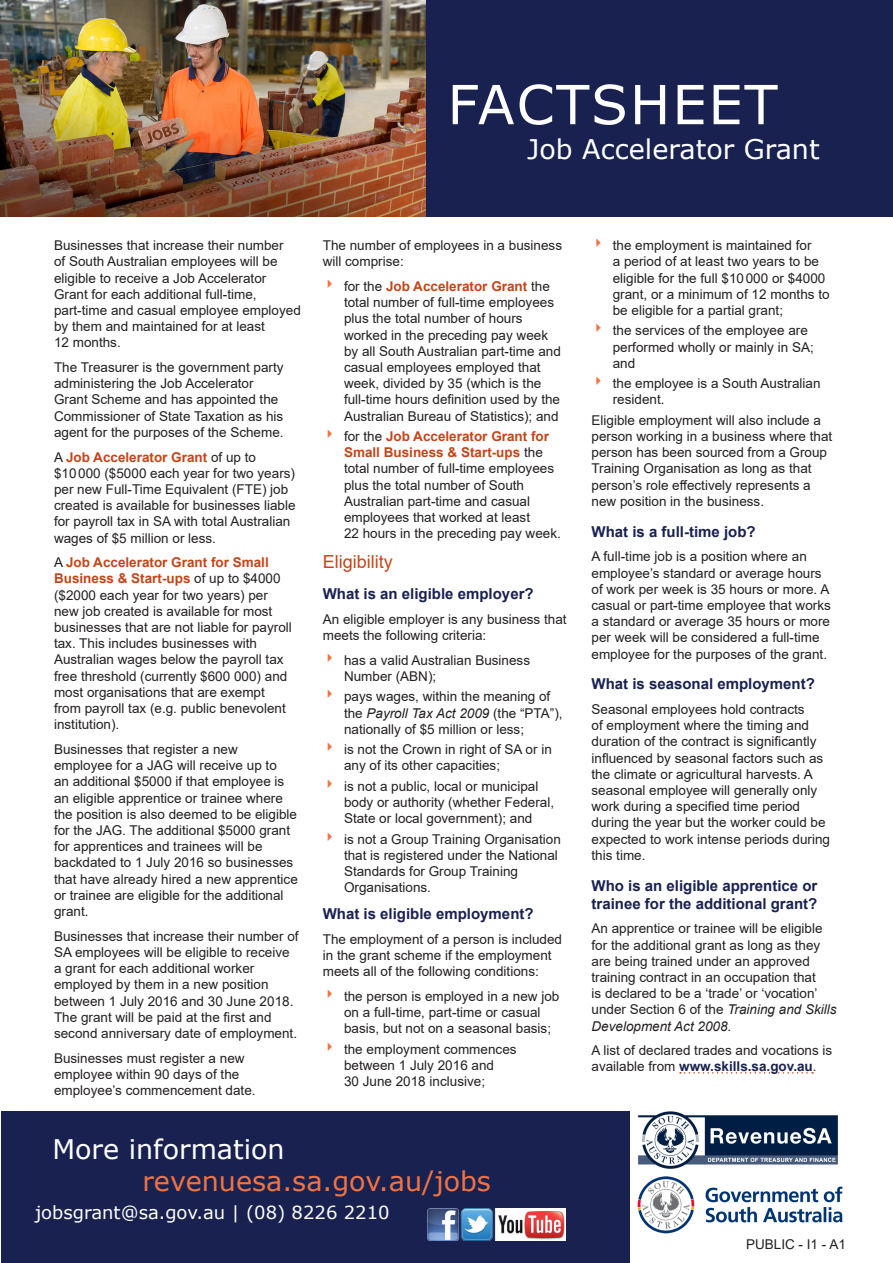
<style>
.page{position:relative;width:893px;height:1263px;background:#fff}
.page>*{position:absolute;margin:0;border:0;box-sizing:border-box;transform-origin:0 0}
.TITLE_Header{font:54px "Verdana";letter-spacing:.035em;color:#fff}
.TITLE_SubHeader{font:27px "Verdana";color:#fff}
.TITLE_SubHeader-2{font:27px "Verdana";color:#f07343}
.TITLE_SubHeader-3{font:18px "Verdana";color:#fff}
.HEADING_Sub_-_Orange{font:18px "Arial";color:#c44519}
.HEADING_Sub_-_Blue{font:700 15px/18px "Arial";color:#192150}
.CONTENT_Text{font:13.5px/16.2px "Arial";color:#231f20}
.s1{font-weight:700;color:#c44519}
.s2{font-style:italic}
.s3{font-weight:700;color:#192150}
</style>
<div class="page">
<div style="left:307px;top:0;width:586px;height:216px;background:#192150"></div>
<svg style="left:680px;top:1072px;width:133px;height:1px"></svg>
<img style="left:0;top:0;width:425px;height:217px">
<div style="left:1px;top:1111px;width:628px;height:151px;background:#192150"></div>
<img style="left:637px;top:1176px;width:206px;height:58px">
<img style="left:638px;top:1111px;width:200px;height:57px">
<img style="left:427px;top:1209px;width:139px;height:31px">
<p class="TITLE_Header" style="left:447px;top:67px;width:332px">FACTSHEET</p>
<p class="TITLE_SubHeader" style="left:527px;top:130px;width:294px">Job Accelerator Grant</p>
<p class="CONTENT_Text" style="left:54px;top:237px;width:248px">Businesses that increase their number<br>of South Australian employees will be eligible to receive a Job Accelerator Grant for each additional full-time, part-time and casual employee employed by them and maintained for at least<br>12 months.</p>
<p class="CONTENT_Text" style="left:54px;top:359px;width:231px">The Treasurer is the government party administering the Job Accelerator Grant Scheme and has appointed the Commissioner of State Taxation as his agent for the purposes of the Scheme.</p>
<p class="CONTENT_Text" style="left:54px;top:449px;width:243px">A <span class="s1">Job Accelerator Grant</span> of up to $10000 ($5000 each year for two years) per new Full-Time Equivalent (FTE) job created is available for businesses liable for payroll tax in SA with total Australian wages of $5 million or less.</p>
<p class="CONTENT_Text" style="left:54px;top:554px;width:239px">A <span class="s1">Job Accelerator Grant for Small Business &amp; Start-ups</span> of up to $4000 ($2000 each year for two years) per new job created is available for most businesses that are not liable for payroll tax. This includes businesses with Australian wages below the payroll tax free threshold (currently $600 000) and most organisations that are exempt from payroll tax (e.g. public benevolent institution).</p>
<p class="CONTENT_Text" style="left:54px;top:741px;width:245px">Businesses that register a new employee for a JAG will receive up to<br>an additional $5000 if that employee is an eligible apprentice or trainee where the position is also deemed to be eligible for the JAG. The additional $5000 grant for apprentices and trainees will be backdated to 1 July 2016 so businesses that have already hired a new apprentice or trainee are eligible for the additional grant.</p>
<p class="CONTENT_Text" style="left:54px;top:928px;width:246px">Businesses that increase their number of SA employees will be eligible to receive a grant for each additional worker employed by them in a new position between 1 July 2016 and 30 June 2018.<br>The grant will be paid at the first and second anniversary date of employment.</p>
<p class="CONTENT_Text" style="left:54px;top:1050px;width:203px">Businesses must register a new employee within 90 days of the employee’s commencement date.</p>
<p class="CONTENT_Text" style="left:323px;top:237px;width:241px">The number of employees in a business will comprise:</p>
<p class="CONTENT_Text" style="left:344px;top:278px;width:218px">for the <span class="s1">Job Accelerator Grant</span> the total number of full-time employees plus the total number of hours worked in the preceding pay week by all South Australian part-time and casual employees employed that week, divided by 35 (which is the full-time hours definition used by the Australian Bureau of Statistics); and</p>
<p class="CONTENT_Text" style="left:344px;top:428px;width:218px">for the <span class="s1">Job Accelerator Grant for<br>Small Business &amp; Start-ups</span> the total number of full-time employees plus the total number of South<br>Australian part-time and casual employees that worked at least<br>22 hours in the preceding pay week.</p>
<p class="HEADING_Sub_-_Orange" style="left:323px;top:550px;width:72px">Eligibility</p>
<p class="HEADING_Sub_-_Blue" style="left:323px;top:585px;width:212px">What is an eligible employer?</p>
<p class="CONTENT_Text" style="left:323px;top:611px;width:245px">An eligible employer is any business that meets the following criteria:</p>
<p class="CONTENT_Text" style="left:344px;top:652px;width:188px">has a valid Australian Business<br>Number (ABN);</p>
<p class="CONTENT_Text" style="left:344px;top:688px;width:220px">pays wages, within the meaning of the <span class="s2">Payroll Tax Act 2009</span> (the “PTA”), nationally of $5 million or less;</p>
<p class="CONTENT_Text" style="left:344px;top:741px;width:209px">is not the Crown in right of SA or in any of its other capacities;</p>
<p class="CONTENT_Text" style="left:344px;top:778px;width:212px">is not a public, local or municipal body or authority (whether Federal,<br>State or local government); and</p>
<p class="CONTENT_Text" style="left:344px;top:831px;width:218px">is not a Group Training Organisation that is registered under the National<br>Standards for Group Training<br>Organisations.</p>
<p class="HEADING_Sub_-_Blue" style="left:323px;top:905px;width:212px">What is eligible employment?</p>
<p class="CONTENT_Text" style="left:323px;top:931px;width:241px">The employment of a person is included in the grant scheme if the employment meets all of the following conditions:</p>
<p class="CONTENT_Text" style="left:344px;top:988px;width:217px">the person is employed in a new job on a full-time, part-time or casual basis, but not on a seasonal basis;</p>
<p class="CONTENT_Text" style="left:344px;top:1041px;width:174px">the employment commences between 1 July 2016 and<br>30 June 2018 inclusive;</p>
<p class="CONTENT_Text" style="left:613px;top:237px;width:218px">the employment is maintained for<br>a period of at least two years to be eligible for the full $10000 or $4000 grant, or a minimum of 12 months to be eligible for a partial grant;</p>
<p class="CONTENT_Text" style="left:613px;top:322px;width:203px">the services of the employee are performed wholly or mainly in SA; and</p>
<p class="CONTENT_Text" style="left:613px;top:375px;width:209px">the employee is a South Australian resident.</p>
<p class="CONTENT_Text" style="left:591px;top:412px;width:242px">Eligible employment will also include a person working in a business where that person has been sourced from a Group Training Organisation as long as that person’s role effectively represents a new position in the business.</p>
<p class="HEADING_Sub_-_Blue" style="left:591px;top:522px;width:166px">What is a full-time job?</p>
<p class="CONTENT_Text" style="left:591px;top:548px;width:241px">A full-time job is a position where an employee’s standard or average hours of work per week is 35 hours or more. A casual or part-time employee that works a standard or average 35 hours or more per week will be considered a full-time employee for the purposes of the grant.</p>
<p class="HEADING_Sub_-_Blue" style="left:591px;top:675px;width:225px">What is seasonal employment?</p>
<p class="CONTENT_Text" style="left:591px;top:701px;width:240px">Seasonal employees hold contracts<br>of employment where the timing and duration of the contract is significantly influenced by seasonal factors such as the climate or agricultural harvests. A seasonal employee will generally only work during a specified time period during the year but the worker could be expected to work intense periods during this time.</p>
<p class="HEADING_Sub_-_Blue" style="left:591px;top:876px;width:227px">Who is an eligible apprentice or trainee for the additional grant?</p>
<p class="CONTENT_Text" style="left:591px;top:920px;width:247px">An apprentice or trainee will be eligible for the additional grant as long as they are being trained under an approved training contract in an occupation that<br>is declared to be a ‘trade’ or ‘vocation’ under Section 6 of the <span class="s2">Training and Skills Development Act 2008</span>.</p>
<p class="CONTENT_Text" style="left:591px;top:1042px;width:242px">A list of declared trades and vocations is available from <span class="s3">www.skills.sa.gov.au</span>.</p>
<p class="TITLE_SubHeader" style="left:52px;top:1130px;width:234px">More information</p>
<p class="TITLE_SubHeader-2" style="left:142px;top:1163px;width:350px">revenuesa.sa.gov.au/jobs</p>
<p class="TITLE_SubHeader-3" style="left:35px;top:1200px;width:356px">jobsgrant@sa.gov.au | (08) 8226 2210</p>
<p class="CONTENT_Text" style="left:746px;top:1236px;width:101px">PUBLIC - I1 - A1</p>
</div>
